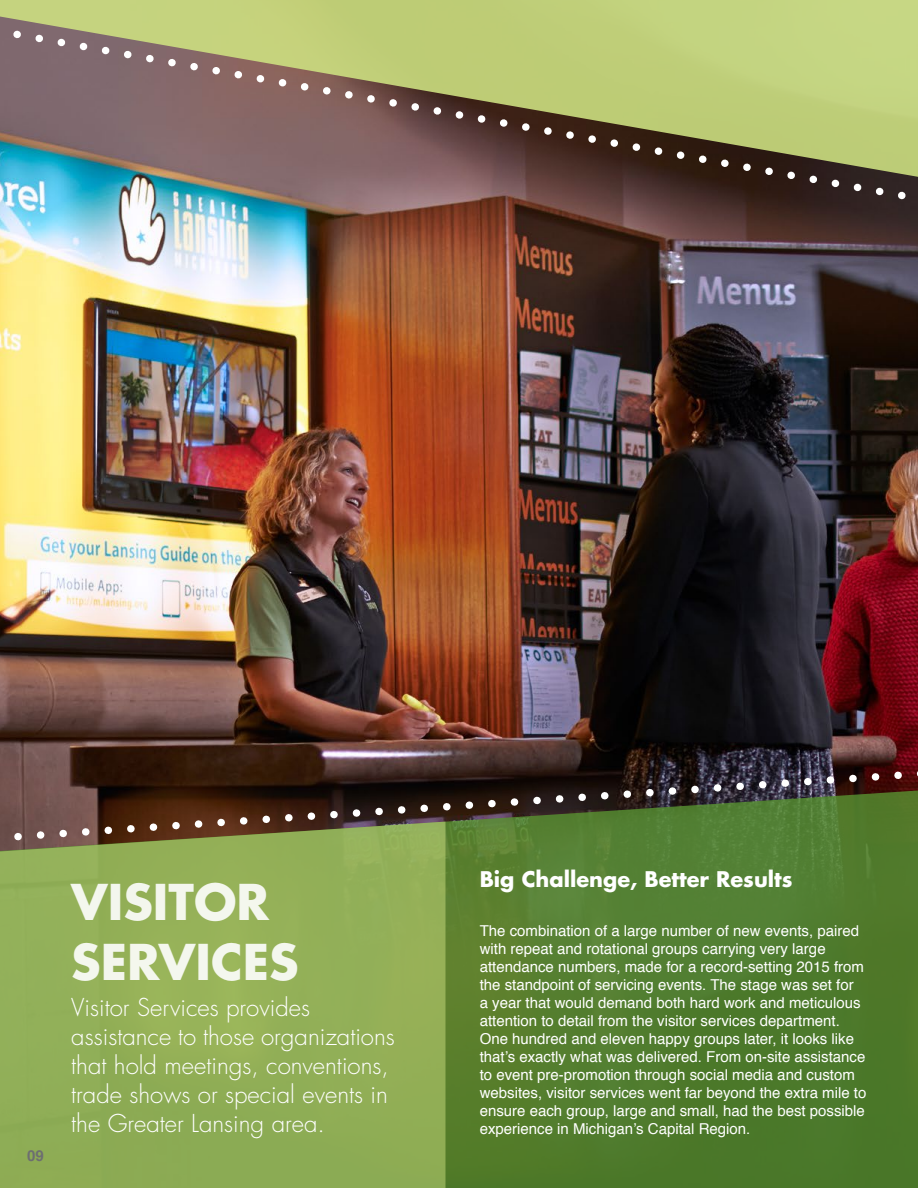
<style>
.page{position:relative;width:918px;height:1188px;background:#fff}
.page>*{position:absolute;margin:0;border:0;box-sizing:border-box;transform-origin:0 0}
.t1{font:700 48px/59.2px "Futura Std";color:#fff}
.t2{font:300 24px/28.8px "Futura Std";color:#fff}
.t3{font:700 21px "Futura Std";color:#fff}
.t4{font:15px/18px "Helvetica";color:#fff}
.t5{font:700 15px "Helvetica";color:#6d6e71}
</style>
<div class="page">
<img style="left:0;top:342px;width:918px;height:420px">
<svg style="left:446px;top:846px;width:472px;height:342px;background:#517c2d"></svg>
<img style="left:0;top:0;width:918px;height:342px">
<div style="left:0;top:846px;width:446px;height:342px;background:#92af57"></div>
<svg style="left:0;top:22px;width:918px;height:187px;background:#8d8b6a"></svg>
<svg style="left:0;top:762px;width:918px;height:84px;background:#4a472b"></svg>
<p class="t5" style="left:27px;top:1144px;width:18px">09</p>
<h1 class="t1" style="left:71px;top:872px;width:229px">VISITOR<br>SERVICES</h1>
<h2 class="t2" style="left:71px;top:994px;width:325px">Visitor Services provides assistance to those organizations that hold meetings, conventions, trade shows or special events in the Greater Lansing area.</h2>
<h3 class="t3" style="left:480px;top:865px;width:314px">Big Challenge, Better Results</h3>
<p class="t4" style="left:480px;top:922px;width:388px">The combination of a large number of new events, paired with repeat and rotational groups carrying very large attendance numbers, made for a record-setting 2015 from the standpoint of servicing events. The stage was set for<br>a year that would demand both hard work and meticulous attention to detail from the visitor services department.<br>One hundred and eleven happy groups later, it looks like that’s exactly what was delivered. From on-site assistance to event pre-promotion through social media and custom websites, visitor services went far beyond the extra mile to ensure each group, large and small, had the best possible experience in Michigan’s Capital Region.</p>
</div>
